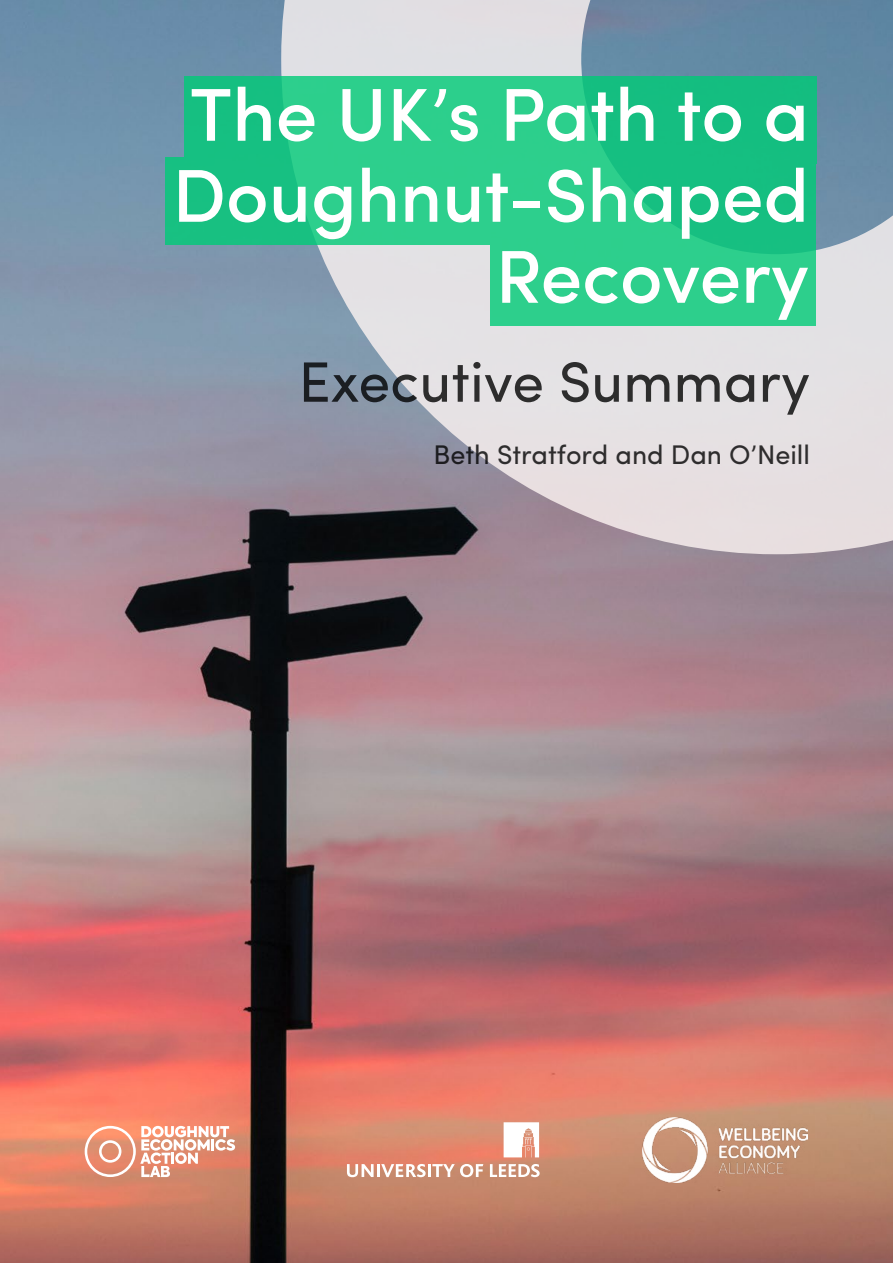
<style>
.page{position:relative;width:893px;height:1263px;background:#fff}
.page>*{position:absolute;margin:0;border:0;box-sizing:border-box;transform-origin:0 0}
.t1{font:500 75px "Sofia Pro";color:#fff}
.t2{font:57px "Sofia Pro";color:#000}
.t3{font:27px "Sofia Pro";color:#000}
</style>
<div class="page">
<img style="left:0;top:0;width:893px;height:1263px">
<svg style="left:281px;top:0;width:612px;height:554px;background:#b7bbc4"></svg>
<div style="left:184px;top:76px;width:632px;height:87px;background:linear-gradient(to bottom,#1fc686,#21c787)"></div>
<div style="left:165px;top:157px;width:651px;height:87px;background:linear-gradient(to right,#25ca89,#20c686)"></div>
<div style="left:490px;top:238px;width:326px;height:87px;background:#2dcf8c"></div>
<svg style="left:85px;top:1126px;width:150px;height:51px"></svg>
<img style="left:643px;top:1117px;width:164px;height:65px">
<svg style="left:504px;top:1122px;width:35px;height:35px"></svg>
<svg style="left:347px;top:1164px;width:136px;height:13px"></svg>
<svg style="left:490px;top:1164px;width:50px;height:13px"></svg>
<p class="t1" style="left:190px;top:59px;width:621px">The UK’s Path to a</p>
<p class="t1" style="left:172px;top:140px;width:638px">Doughnut-Shaped</p>
<p class="t1" style="left:495px;top:221px;width:315px">Recovery</p>
<p class="t2" style="left:299px;top:340px;width:513px">Executive Summary</p>
<p class="t3" style="left:433px;top:435px;width:378px">Beth Stratford and Dan O’Neill</p>
</div>
